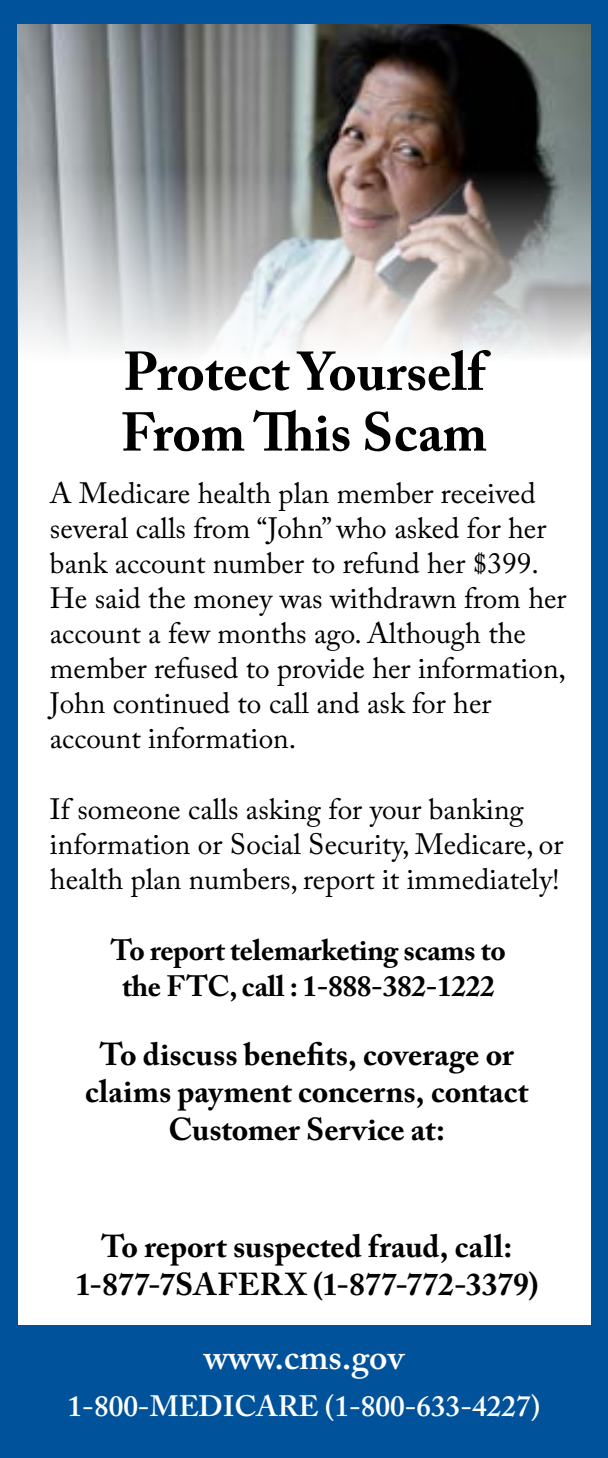
<style>
.page{position:relative;width:608px;height:1458px;background:#00539b}
.page>*{position:absolute;margin:0;border:0;box-sizing:border-box;transform-origin:0 0}
.t1{font:700 54px/60.8px "Adobe Caslon Pro";color:#000}
.t2{font:600 36px "Adobe Caslon Pro";color:#fff}
.t3{font:700 31.5px/37.8px "Adobe Caslon Pro";color:#000;text-align:center}
.t4{font:29.25px/35.1px "Adobe Caslon Pro";color:#000}
.t5{font:700 29.25px/36px "Adobe Caslon Pro";letter-spacing:-.01em;color:#000;text-align:center}
.t6{font:600 29.25px "Adobe Caslon Pro";color:#fff}
</style>
<div class="page">
<div style="left:18px;top:25px;width:572px;height:1299px;background:#fff"></div>
<img style="left:18px;top:25px;width:572px;height:329px">
<h1 class="t1" style="left:121px;top:341px;width:368px">Protect Yourself<br>From This Scam</h1>
<p class="t4" style="left:50px;top:475px;width:518px">A Medicare health plan member received several calls from “John” who asked for her bank account number to refund her $399.<br>He said the money was withdrawn from her account a few months ago. Although the member refused to provide her information, John continued to call and ask for her account information.</p>
<p class="t4" style="left:50px;top:791px;width:515px">If someone calls asking for your banking information or Social Security, Medicare, or health plan numbers, report it immediately!</p>
<p class="t5" style="left:111px;top:932px;width:396px">To report telemarketing scams to the FTC, call : 1-888-382-1222</p>
<p class="t3" style="left:85px;top:1035px;width:445px">To discuss benefits, coverage or claims payment concerns, contact<br>Customer Service at:</p>
<p class="t3" style="left:75px;top:1227px;width:465px">To report suspected fraud, call:<br>1-877-7SAFERX (1-877-772-3379)</p>
<p class="t2" style="left:204px;top:1335px;width:202px">www.cms.gov</p>
<p class="t6" style="left:68px;top:1389px;width:474px">1-800-MEDICARE (1-800-633-4227)</p>
</div>
